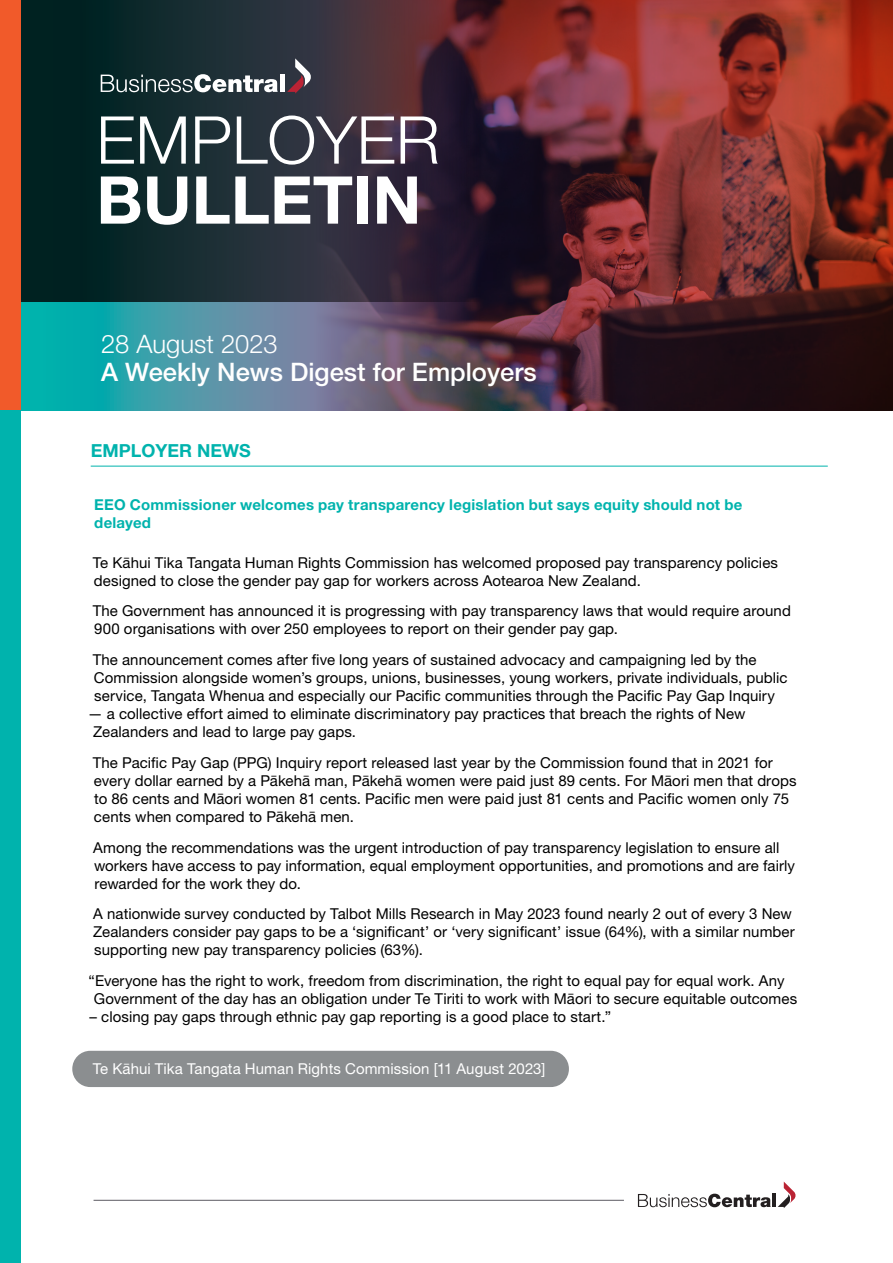
<style>
.page{position:relative;width:893px;height:1263px;background:#fff}
.page>*{position:absolute;margin:0;border:0;box-sizing:border-box;transform-origin:0 0}
.t1{font:300 66px/60px "Helvetica Neue LT Pro";color:#fff}
.t2{font:500 25.5px "Helvetica Neue LT Pro";color:#fff}
.t3{font:300 25.5px "Helvetica Neue LT Pro";color:#fff}
.b_Heading_1_-__green{font:700 18px "Helvetica Neue LT Pro";color:#00b3ad}
.b_Body_text{font:15px/18px "Helvetica Neue LT Pro";letter-spacing:.005em;color:#000}
.b_Heading_2__green{font:700 15px/18px "Helvetica Neue LT Pro";letter-spacing:.015em;color:#00b3ad}
.b_Click_the_link{font:15px "Helvetica Neue LT Pro";letter-spacing:.005em;color:#fff}
.s1{font-weight:700}
</style>
<div class="page">
<img style="left:21px;top:0;width:872px;height:410px">
<svg style="left:101px;top:74px;width:177px;height:18px"></svg>
<div style="left:280px;top:75px;width:5px;height:17px;background:#fff"></div>
<svg style="left:287px;top:58px;width:25px;height:36px"></svg>
<div style="left:72px;top:1051px;width:497px;height:36px;background:#8b8e90;border-radius:18px"></div>
<div style="left:0;top:409px;width:21px;height:854px;background:#00b3ad"></div>
<div style="left:0;top:0;width:21px;height:410px;background:#f15a2a"></div>
<hr style="left:91px;top:466px;width:737px;height:1px;background:#00b3ad">
<hr style="left:94px;top:1200px;width:530px;height:1px;background:#5c5b63">
<svg style="left:638px;top:1194px;width:133px;height:13px"></svg>
<hr style="left:772px;top:1194px;width:4px;height:13px;background:#231f20">
<svg style="left:778px;top:1181px;width:18px;height:27px"></svg>
<p class="t1" style="left:96px;top:109px;width:345px">EMPLOYER<br><span class="s1">BULLETIN</span></p>
<p class="t3" style="left:101px;top:328px;width:178px">28 August 2023</p>
<p class="t2" style="left:101px;top:357px;width:437px">A Weekly News Digest for Employers</p>
<p class="b_Heading_1_-__green" style="left:91px;top:439px;width:162px">EMPLOYER NEWS</p>
<p class="b_Heading_2__green" style="left:94px;top:496px;width:650px">EEO Commissioner welcomes pay transparency legislation but says equity should not be delayed</p>
<p class="b_Body_text" style="left:93px;top:553px;width:687px">Te Kāhui Tika Tangata Human Rights Commission has welcomed proposed pay transparency policies designed to close the gender pay gap for workers across Aotearoa New Zealand.</p>
<p class="b_Body_text" style="left:93px;top:602px;width:700px">The Government has announced it is progressing with pay transparency laws that would require around<br>900 organisations with over 250 employees to report on their gender pay gap.</p>
<p class="b_Body_text" style="left:93px;top:650px;width:696px">The announcement comes after five long years of sustained advocacy and campaigning led by the<br>Commission alongside women’s groups, unions, businesses, young workers, private individuals, public service, Tangata Whenua and especially our Pacific communities through the Pacific Pay Gap Inquiry</p>
<p class="b_Body_text" style="left:93px;top:704px;width:654px;text-indent:-5px">— a collective effort aimed to eliminate discriminatory pay practices that breach the rights of New<br>Zealanders and lead to large pay gaps.</p>
<p class="b_Body_text" style="left:93px;top:753px;width:705px">The Pacific Pay Gap (PPG) Inquiry report released last year by the Commission found that in 2021 for every dollar earned by a Pākehā man, Pākehā women were paid just 89 cents. For Māori men that drops to 86 cents and Māori women 81 cents. Pacific men were paid just 81 cents and Pacific women only 75 cents when compared to Pākehā men.</p>
<p class="b_Body_text" style="left:93px;top:838px;width:703px">Among the recommendations was the urgent introduction of pay transparency legislation to ensure all workers have access to pay information, equal employment opportunities, and promotions and are fairly rewarded for the work they do.</p>
<p class="b_Body_text" style="left:93px;top:905px;width:703px">A nationwide survey conducted by Talbot Mills Research in May 2023 found nearly 2 out of every 3 New<br>Zealanders consider pay gaps to be a ‘significant’ or ‘very significant’ issue (64%), with a similar number supporting new pay transparency policies (63%).</p>
<p class="b_Body_text" style="left:94px;top:971px;width:705px;text-indent:-5px">“Everyone has the right to work, freedom from discrimination, the right to equal pay for equal work. Any<br>Government of the day has an obligation under Te Tiriti to work with Māori to secure equitable outcomes</p>
<p class="b_Body_text" style="left:90px;top:1007px;width:523px">– closing pay gaps through ethnic pay gap reporting is a good place to start.”</p>
<p class="b_Click_the_link" style="left:93px;top:1060px;width:454px">Te Kāhui Tika Tangata Human Rights Commission [11 August 2023]</p>
</div>
